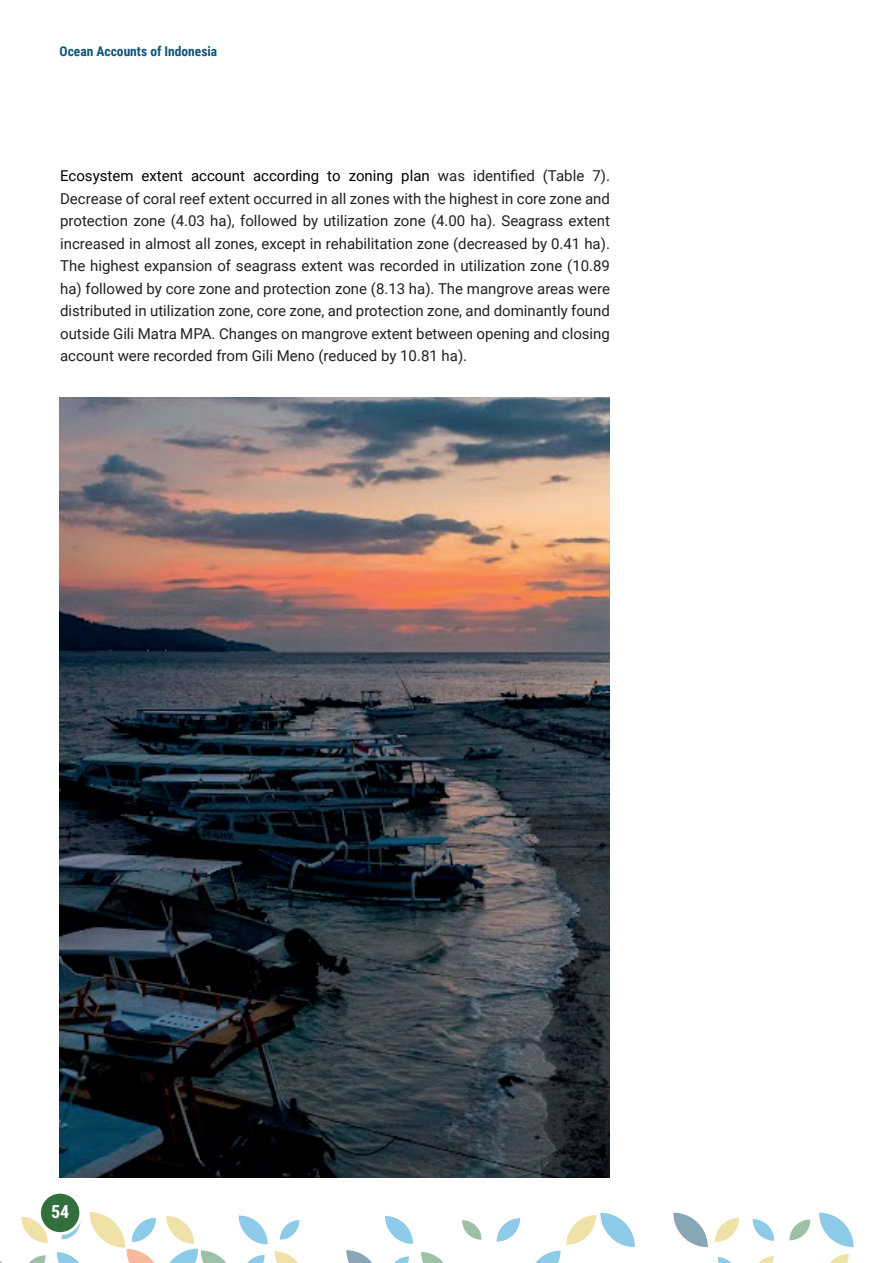
<style>
.page{position:relative;width:893px;height:1263px;background:#fff}
.page>*{position:absolute;margin:0;border:0;box-sizing:border-box;transform-origin:0 0}
.t1{font:700 18px "Roboto Condensed";color:#fff}
.t2{font:15px/22.5px "Roboto";color:#231f20;text-align:justify}
.t3{font:700 13.5px "Roboto Condensed";color:#10567a}
.s1{color:#000001}
</style>
<div class="page">
<img style="left:0;top:1212px;width:854px;height:51px">
<div style="left:39px;top:1192px;width:42px;height:41px;background:#336f3d;border-radius:50%"></div>
<div style="left:38px;top:1191px;width:44px;height:44px;border:3px solid #fff;border-radius:50%"></div>
<img style="left:60px;top:398px;width:550px;height:780px">
<p class="t3" style="left:60px;top:41px;width:159px">Ocean Accounts of Indonesia</p>
<p class="t2" style="left:60px;top:164px;width:551px"><span class="s1">Ecosystem extent account according to zoning plan</span> was identified (Table 7).<br>Decrease of coral reef extent occurred in all zones with the highest in core zone and protection zone (4.03 ha), followed by utilization zone (4.00 ha). Seagrass extent increased in almost all zones, except in rehabilitation zone (decreased by 0.41 ha).<br>The highest expansion of seagrass extent was recorded in utilization zone (10.89 ha) followed by core zone and protection zone (8.13 ha). The mangrove areas were distributed in utilization zone, core zone, and protection zone, and dominantly found outside Gili Matra MPA. Changes on mangrove extent between opening and closing account were recorded from Gili Meno (reduced by 10.81 ha).</p>
<p class="t1" style="left:51px;top:1198px;width:20px">54</p>
</div>
